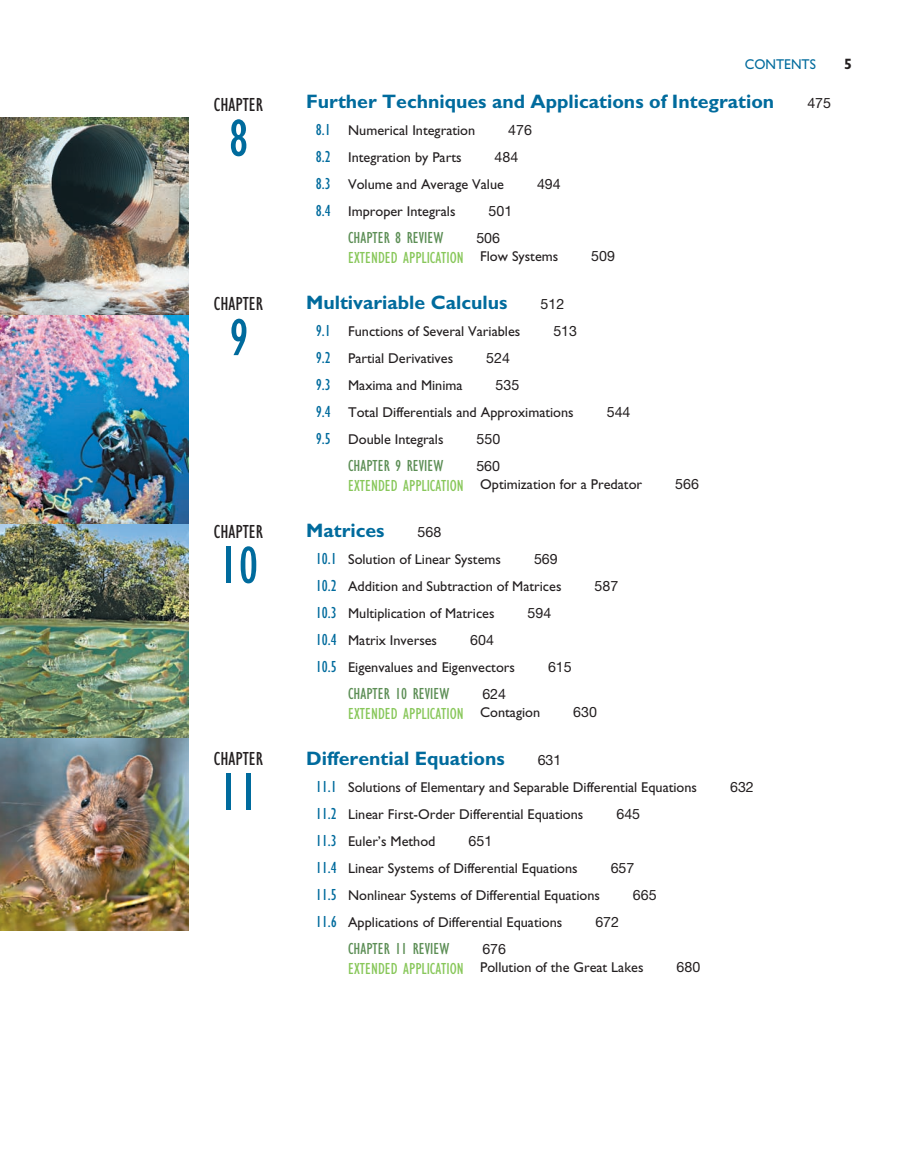
<style>
.page{position:relative;width:918px;height:1175px;background:#fff}
.page>*{position:absolute;margin:0;border:0;box-sizing:border-box;transform-origin:0 0}
.t1{font:condensed 54px "Gill Sans Std";color:#006b9d}
.t2{font:700 19.5px "Gill Sans Std";color:#006b9d}
.t3{font:condensed 19.5px "Gill Sans Std";color:#231f20}
.t4{font:condensed 16.5px "Gill Sans Std";color:#5c8e55}
.t5{font:condensed 16.5px "Gill Sans Std";color:#88c75a}
.t6{font:700 condensed 15px "Gill Sans Std";color:#231f20}
.t7{font:14.25px/27px "Gill Sans Std";color:#231f20}
.t8{font:14.25px "Helvetica Neue LT Std";color:#231f20}
.t9{font:14.25px "Gill Sans Std";color:#006b9d;scale:.95 1}
.s1{font-stretch:condensed;font-size:16.5px;color:#006b9d}
.s2{font-family:"Helvetica Neue LT Std"}
.s3{font-stretch:normal;font-size:14.25px;color:#231f20}
.s4{font-stretch:condensed;font-size:16.5px;color:#88c75a}
</style>
<div class="page">
<img style="left:0;top:117px;width:189px;height:814px">
<p class="t3" style="left:214px;top:94px;width:48px">CHAPTER</p>
<p class="t1" style="left:229px;top:109px;width:21px">8</p>
<p class="t3" style="left:214px;top:293px;width:48px">CHAPTER</p>
<p class="t1" style="left:229px;top:308px;width:21px">9</p>
<p class="t3" style="left:214px;top:521px;width:48px">CHAPTER</p>
<p class="t1" style="left:219px;top:536px;width:41px">10</p>
<p class="t3" style="left:214px;top:748px;width:48px">CHAPTER</p>
<p class="t1" style="left:219px;top:763px;width:41px">11</p>
<p class="t9" style="left:745px;top:56px;width:75px">Contents</p>
<p class="t6" style="left:844px;top:55px;width:9px">5</p>
<p class="t2" style="left:306px;top:90px;width:470px">Further Techniques and Applications of Integration</p>
<p class="t8" style="left:807px;top:94px;width:25px">475</p>
<p class="t7" style="left:316px;top:117px;width:161px"><span class="s1">8.1</span> N umerical Integration</p>
<p class="t8" style="left:508px;top:121px;width:25px">476</p>
<p class="t7" style="left:316px;top:144px;width:147px"><span class="s1">8.2</span> I ntegration by Parts</p>
<p class="t7" style="left:316px;top:144px;width:204px;text-indent:179px"><span class="s2">484<br></span><span class="s1">8.3</span> Volume and Average Value</p>
<p class="t8" style="left:537px;top:175px;width:25px">494</p>
<p class="t7" style="left:316px;top:198px;width:141px"><span class="s1">8.4</span> I mproper Integrals</p>
<p class="t8" style="left:489px;top:202px;width:25px">501</p>
<p class="t4" style="left:348px;top:228px;width:97px">CHAPTER 8 REVIEW</p>
<p class="t8" style="left:476px;top:229px;width:25px">506</p>
<p class="t5" style="left:348px;top:248px;width:212px">EXTENDED APPLICATION <span class="s3">Flow Systems</span></p>
<p class="t8" style="left:591px;top:247px;width:25px">509</p>
<p class="t2" style="left:306px;top:291px;width:203px">Multivariable Calculus</p>
<p class="t8" style="left:541px;top:295px;width:25px">512</p>
<p class="t7" style="left:316px;top:318px;width:206px"><span class="s1">9.1</span> Functions of Several Variables</p>
<p class="t8" style="left:553px;top:322px;width:25px">513</p>
<p class="t7" style="left:316px;top:345px;width:139px"><span class="s1">9.2</span> Partial Derivatives</p>
<p class="t8" style="left:486px;top:349px;width:25px">524</p>
<p class="t7" style="left:316px;top:372px;width:148px"><span class="s1">9.3</span> Maxima and Minima</p>
<p class="t7" style="left:316px;top:372px;width:259px;text-indent:180px"><span class="s2">535<br></span><span class="s1">9.4</span> Total Differentials and Approximations</p>
<p class="t8" style="left:607px;top:403px;width:25px">544</p>
<p class="t7" style="left:316px;top:426px;width:129px"><span class="s1">9.5</span> Double Integrals</p>
<p class="t8" style="left:477px;top:430px;width:25px">550</p>
<p class="t4" style="left:348px;top:456px;width:97px">CHAPTER 9 REVIEW</p>
<p class="t7" style="left:348px;top:457px;width:296px;line-height:18px;text-indent:128px"><span class="s2">560<br></span><span class="s4">EXTENDED APPLICATION</span> Optimization for a Predator</p>
<p class="t2" style="left:306px;top:519px;width:80px">Matrices</p>
<p class="t7" style="left:316px;top:519px;width:187px;text-indent:102px"><span class="s2">568<br></span><span class="s1">10.1</span> Solution of Linear Systems</p>
<p class="t7" style="left:316px;top:546px;width:247px;text-align:right"><span class="s2">569<br></span><span class="s1">10.2</span> Addition and Subtraction of Matrices</p>
<p class="t7" style="left:316px;top:600px;width:180px"><span class="s1">10.3</span> Multiplication of Matrices</p>
<p class="t8" style="left:528px;top:604px;width:25px">594</p>
<p class="t7" style="left:316px;top:627px;width:123px"><span class="s1">10.4</span> Matrix Inverses</p>
<p class="t7" style="left:316px;top:627px;width:201px;text-indent:154px"><span class="s2">604<br></span><span class="s1">10.5</span> Eigenvalues and Eigenvectors</p>
<p class="t8" style="left:548px;top:658px;width:25px">615</p>
<p class="t8" style="left:595px;top:577px;width:25px">587</p>
<p class="t8" style="left:675px;top:475px;width:25px">566</p>
<p class="t4" style="left:348px;top:684px;width:103px">CHAPTER 10 REVIEW</p>
<p class="t8" style="left:482px;top:685px;width:25px">624</p>
<p class="t5" style="left:348px;top:704px;width:194px">EXTENDED APPLICATION <span class="s3">Contagion</span></p>
<p class="t8" style="left:573px;top:703px;width:25px">630</p>
<p class="t2" style="left:306px;top:747px;width:200px">Differential Equations</p>
<p class="t7" style="left:316px;top:747px;width:383px;text-indent:222px"><span class="s2">631<br></span><span class="s1">11.1</span> Solutions of Elementary and Separable Differential Equations</p>
<p class="t7" style="left:316px;top:801px;width:269px"><span class="s1">11.2</span> Linear First-Order Differential Equations</p>
<p class="t8" style="left:616px;top:805px;width:25px">645</p>
<p class="t7" style="left:316px;top:828px;width:121px"><span class="s1">11.3</span> Euler’s Method</p>
<p class="t7" style="left:316px;top:828px;width:263px;text-indent:153px"><span class="s2">651<br></span><span class="s1">11.4</span> Linear Systems of Differential Equations</p>
<p class="t8" style="left:611px;top:859px;width:25px">657</p>
<p class="t7" style="left:316px;top:882px;width:286px"><span class="s1">11.5</span> Nonlinear Systems of Differential Equations</p>
<p class="t8" style="left:633px;top:886px;width:25px">665</p>
<p class="t7" style="left:316px;top:909px;width:248px"><span class="s1">11.6</span> Applications of Differential Equations</p>
<p class="t8" style="left:595px;top:913px;width:25px">672</p>
<p class="t4" style="left:348px;top:939px;width:103px">CHAPTER 11 REVIEW</p>
<p class="t7" style="left:348px;top:940px;width:297px;line-height:18px;text-align:center"><span class="s2">676<br></span><span class="s4">EXTENDED APPLICATION</span> Pollution of the Great Lakes</p>
<p class="t8" style="left:677px;top:958px;width:25px">680</p>
<p class="t8" style="left:730px;top:778px;width:25px">632</p>
</div>
